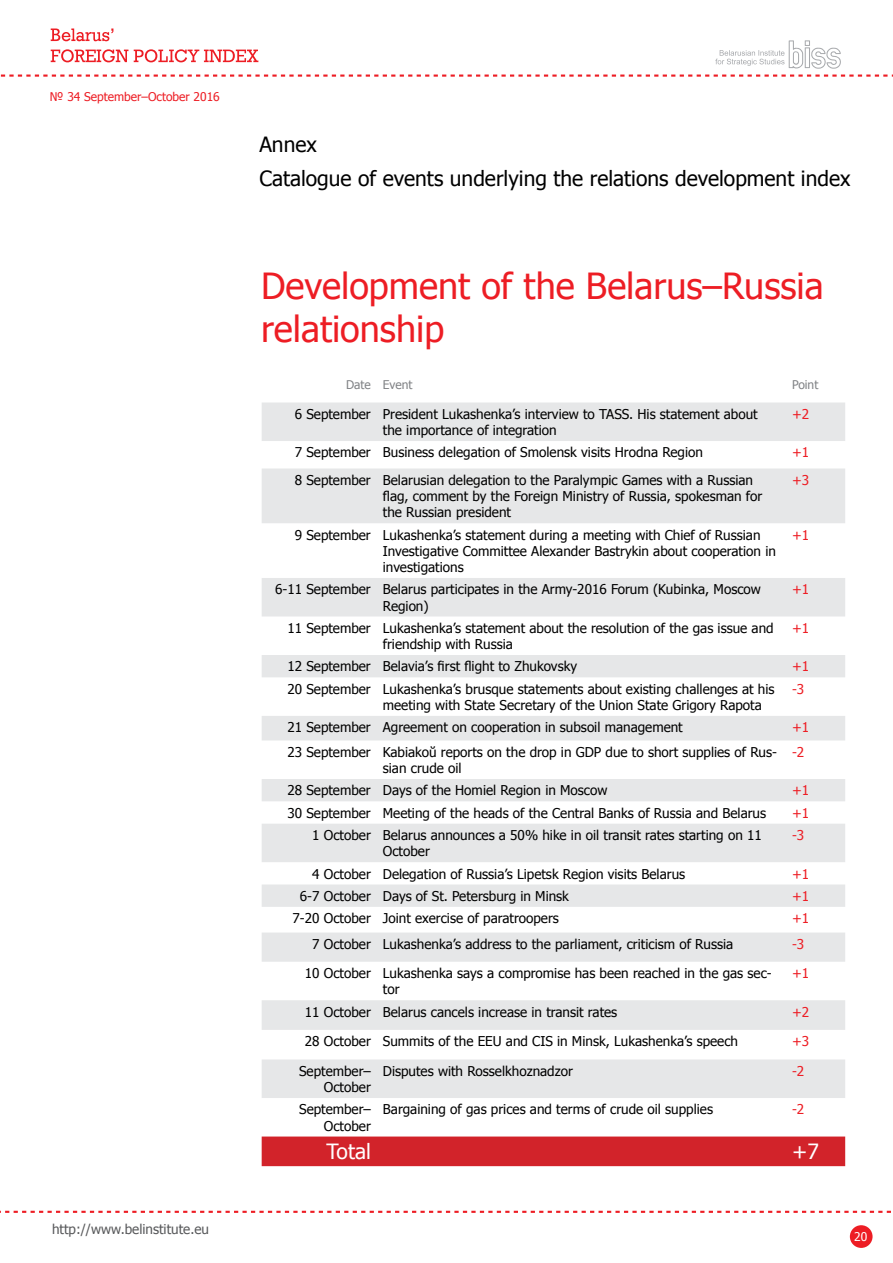
<style>
.page{position:relative;width:893px;height:1263px;background:#fff}
.page>*{position:absolute;margin:0;border:0;box-sizing:border-box;transform-origin:0 0}
.t1{font:36px/43.2px "Tahoma";color:#ed1d24}
.t2{font:21px/33.8px "Tahoma";color:#000}
.t3{font:21px "Tahoma";color:#fff}
.t4{font:13.5px/16.2px "Tahoma";color:#000}
.t5{font:13.5px "Tahoma";color:#ed1d24}
.t6{font:13.5px "Tahoma";color:#58595b}
.t7{font:12px "Tahoma";color:#ed1d24}
.t8{font:12px "Tahoma";color:#808285}
.t9{font:12px "Tahoma";color:#fff}
</style>
<div class="page">
<div style="left:850px;top:1225px;width:22px;height:23px;background:#ed1d24;border-radius:50%"></div>
<svg style="left:2px;top:75px;width:891px;height:2px"></svg>
<svg style="left:715px;top:40px;width:126px;height:29px"></svg>
<svg style="left:0;top:1210px;width:891px;height:3px"></svg>
<svg style="left:51px;top:29px;width:62px;height:12px"></svg>
<svg style="left:51px;top:49px;width:77px;height:13px"></svg>
<svg style="left:134px;top:49px;width:124px;height:13px"></svg>
<svg style="left:262px;top:402px;width:583px;height:696px;fill:#e6e7e8"></svg>
<div style="left:262px;top:1136px;width:583px;height:30px;background:#d2232a"></div>
<p class="t7" style="left:50px;top:89px;width:171px">№ 34 September–October 2016</p>
<p class="t6" style="left:52px;top:1220px;width:159px">http://www.belinstitute.eu</p>
<h2 class="t2" style="left:259px;top:127px;width:593px">Annex<br>Catalogue of events underlying the relations development index</h2>
<h1 class="t1" style="left:261px;top:263px;width:564px">Development of the Belarus–Russia relationship</h1>
<p class="t8" style="left:346px;top:377px;width:68px">Date Event</p>
<p class="t8" style="left:792px;top:377px;width:28px">Point</p>
<p class="t4" style="left:383px;top:405px;width:376px;text-indent:-88px">6 September President Lukashenka’s interview to TASS. His statement about the importance of integration</p>
<p class="t5" style="left:792px;top:405px;width:19px">+2</p>
<p class="t4" style="left:295px;top:444px;width:410px">7 September Business delegation of Smolensk visits Hrodna Region</p>
<p class="t5" style="left:792px;top:443px;width:19px">+1</p>
<p class="t4" style="left:383px;top:471px;width:381px;text-indent:-88px">8 September Belarusian delegation to the Paralympic Games with a Russian flag, comment by the Foreign Ministry of Russia, spokesman for the Russian president</p>
<p class="t5" style="left:792px;top:471px;width:19px">+3</p>
<p class="t4" style="left:383px;top:526px;width:395px;text-indent:-88px">9 September Lukashenka’s statement during a meeting with Chief of Russian<br>Investigative Committee Alexander Bastrykin about cooperation in investigations</p>
<p class="t5" style="left:792px;top:526px;width:19px">+1</p>
<p class="t4" style="left:383px;top:581px;width:380px;text-indent:-108px">6-11 September Belarus participates in the Army-2016 Forum (Kubinka, Moscow<br>Region)</p>
<p class="t5" style="left:792px;top:580px;width:19px">+1</p>
<p class="t4" style="left:383px;top:619px;width:392px;text-indent:-95px">11 September Lukashenka’s statement about the resolution of the gas issue and friendship with Russia</p>
<p class="t5" style="left:792px;top:619px;width:19px">+1</p>
<p class="t4" style="left:287px;top:658px;width:291px">12 September Belavia’s first flight to Zhukovsky</p>
<p class="t5" style="left:792px;top:657px;width:19px">+1</p>
<p class="t4" style="left:383px;top:680px;width:393px;text-indent:-95px">20 September Lukashenka’s brusque statements about existing challenges at his meeting with State Secretary of the Union State Grigory Rapota</p>
<p class="t5" style="left:792px;top:680px;width:14px">-3</p>
<p class="t4" style="left:287px;top:719px;width:397px">21 September Agreement on cooperation in subsoil management</p>
<p class="t5" style="left:792px;top:718px;width:19px">+1</p>
<p class="t4" style="left:383px;top:743px;width:396px;text-indent:-95px">23 September Kabiakoŭ reports on the drop in GDP due to short supplies of Rus&shy;sian crude oil</p>
<p class="t5" style="left:792px;top:743px;width:14px">-2</p>
<p class="t4" style="left:287px;top:782px;width:322px">28 September Days of the Homiel Region in Moscow</p>
<p class="t5" style="left:792px;top:781px;width:19px">+1</p>
<p class="t4" style="left:287px;top:804px;width:480px">30 September Meeting of the heads of the Central Banks of Russia and Belarus</p>
<p class="t5" style="left:792px;top:804px;width:19px">+1</p>
<p class="t4" style="left:383px;top:826px;width:380px;text-indent:-71px">1 October Belarus announces a 50% hike in oil transit rates starting on 11<br>October</p>
<p class="t5" style="left:792px;top:826px;width:14px">-3</p>
<p class="t4" style="left:312px;top:865px;width:374px">4 October Delegation of Russia’s Lipetsk Region visits Belarus</p>
<p class="t5" style="left:792px;top:865px;width:19px">+1</p>
<p class="t4" style="left:300px;top:887px;width:271px">6-7 October Days of St. Petersburg in Minsk</p>
<p class="t5" style="left:792px;top:887px;width:19px">+1</p>
<p class="t4" style="left:293px;top:910px;width:268px">7-20 October Joint exercise of paratroopers</p>
<p class="t5" style="left:792px;top:909px;width:19px">+1</p>
<p class="t4" style="left:312px;top:935px;width:423px">7 October Lukashenka’s address to the parliament, criticism of Russia</p>
<p class="t5" style="left:792px;top:935px;width:14px">-3</p>
<p class="t4" style="left:383px;top:964px;width:390px;text-indent:-78px">10 October Lukashenka says a compromise has been reached in the gas sec&shy;tor</p>
<p class="t5" style="left:792px;top:964px;width:19px">+1</p>
<p class="t4" style="left:305px;top:1003px;width:314px">11 October Belarus cancels increase in transit rates</p>
<p class="t5" style="left:792px;top:1003px;width:19px">+2</p>
<p class="t4" style="left:305px;top:1033px;width:435px">28 October Summits of the EEU and CIS in Minsk, Lukashenka’s speech</p>
<p class="t5" style="left:792px;top:1032px;width:19px">+3</p>
<p class="t4" style="left:299px;top:1062px;width:73px;text-align:right">September–<br>October</p>
<p class="t4" style="left:383px;top:1062px;width:191px">Disputes with Rosselkhoznadzor</p>
<p class="t5" style="left:792px;top:1062px;width:14px">-2</p>
<p class="t4" style="left:299px;top:1101px;width:73px;text-align:right">September–<br>October</p>
<p class="t4" style="left:383px;top:1101px;width:332px">Bargaining of gas prices and terms of crude oil supplies</p>
<p class="t5" style="left:792px;top:1100px;width:14px">-2</p>
<h2 class="t3" style="left:326px;top:1137px;width:46px">Total</h2>
<h2 class="t3" style="left:792px;top:1137px;width:28px">+7</h2>
<p class="t9" style="left:854px;top:1229px;width:15px">20</p>
</div>
